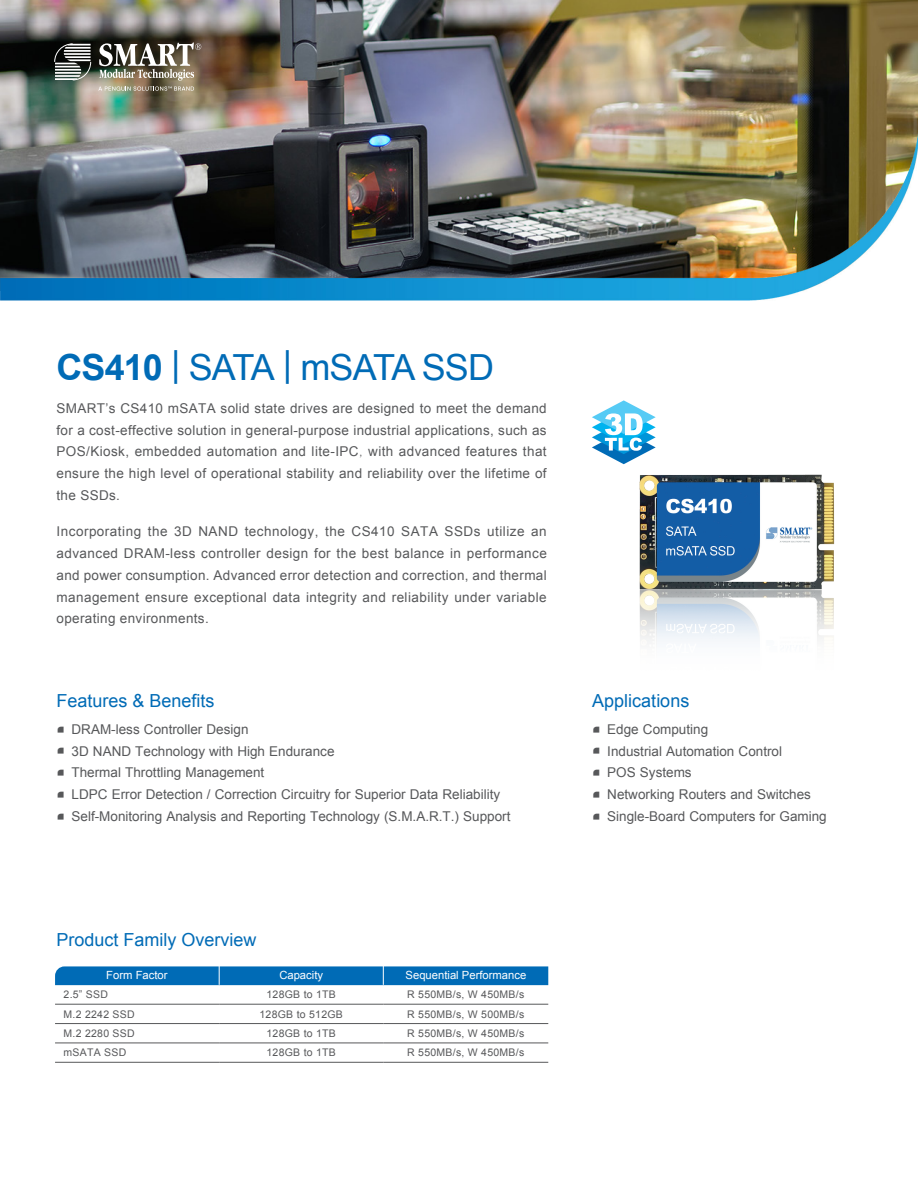
<style>
.page{position:relative;width:918px;height:1188px;background:#fff}
.page>*{position:absolute;margin:0;border:0;box-sizing:border-box;transform-origin:0 0}
.t1{font:36px "Arial";letter-spacing:-.025em;color:#006bb6}
.SubHeadline{font:18px "Arial";color:#006bb6}
.Body_Text{font:13.5px/21.8px "Arial";color:#57585a;text-align:justify}
.t2{font:11.25px "Arial";color:#fff}
.Table_Text{font:10.5px "Arial";letter-spacing:.025em;color:#57585a}
.s1{font-weight:700}
.s2{font-family:"Adobe Ming Std";font-weight:300}
.s3{font-family:"My Font";font-size:24px}
</style>
<div class="page">
<img style="left:0;top:0;width:918px;height:115px">
<img style="left:0;top:115px;width:918px;height:186px">
<svg style="left:592px;top:400px;width:40px;height:51px"></svg>
<img style="left:598px;top:405px;width:237px;height:237px">
<div style="left:55px;top:966px;width:493px;height:19px;background:#006bb6"></div>
<hr style="left:55px;top:1004px;width:164px;height:1px;background:#57585a">
<hr style="left:219px;top:1004px;width:164px;height:1px;background:#57585a">
<hr style="left:383px;top:1004px;width:165px;height:1px;background:#57585a">
<hr style="left:55px;top:1023px;width:164px;height:1px;background:#57585a">
<hr style="left:219px;top:1023px;width:164px;height:1px;background:#57585a">
<hr style="left:55px;top:1043px;width:164px;height:1px;background:#57585a">
<hr style="left:219px;top:1043px;width:164px;height:1px;background:#57585a">
<hr style="left:383px;top:1043px;width:165px;height:1px;background:#57585a">
<hr style="left:383px;top:1062px;width:165px;height:1px;background:#57585a">
<hr style="left:55px;top:1062px;width:164px;height:1px;background:#57585a">
<hr style="left:219px;top:1062px;width:164px;height:1px;background:#57585a">
<hr style="left:383px;top:1023px;width:165px;height:1px;background:#57585a">
<svg style="left:55px;top:44px;width:36px;height:36px"></svg>
<img style="left:98px;top:42px;width:103px;height:49px">
<p class="t1" style="left:57px;top:344px;width:439px"><span class="s1">CS410</span> | SATA | mSATA SSD</p>
<p class="Body_Text" style="left:57px;top:397px;width:492px">SMART’s CS410 mSATA solid state drives are designed to meet the demand for a cost-effective solution in general-purpose industrial applications, such as POS/Kiosk, embedded automation and lite-IPC<span class="s2">,</span> with advanced features that ensure the high level of operational stability and reliability over the lifetime of the SSDs.</p>
<p class="Body_Text" style="left:57px;top:521px;width:492px">Incorporating the 3D NAND technology, the CS410 SATA SSDs utilize an advanced DRAM-less controller design for the best balance in performance and power consumption. Advanced error detection and correction, and thermal management ensure exceptional data integrity and reliability under variable operating environments.</p>
<p class="SubHeadline" style="left:57px;top:689px;width:160px">Features &amp; Benefits</p>
<p class="Body_Text" style="left:57px;top:718px;width:194px"><span class="s3">•</span> DRAM-less Controller Design</p>
<p class="Body_Text" style="left:57px;top:740px;width:279px"><span class="s3">•</span> 3D NAND Technology with High Endurance</p>
<p class="Body_Text" style="left:57px;top:762px;width:209px"><span class="s3">•</span> Thermal Throttling Management</p>
<p class="Body_Text" style="left:57px;top:784px;width:445px"><span class="s3">•</span> LDPC Error Detection / Correction Circuitry for Superior Data Reliability</p>
<p class="Body_Text" style="left:57px;top:805px;width:455px"><span class="s3">•</span> Self-Monitoring Analysis and Reporting Technology (S.M.A.R.T.) Support</p>
<p class="SubHeadline" style="left:57px;top:928px;width:202px">Product Family Overview</p>
<p class="t2" style="left:106px;top:968px;width:63px">Form Factor</p>
<p class="t2" style="left:279px;top:968px;width:45px">Capacity</p>
<p class="t2" style="left:406px;top:968px;width:122px">Sequential Performance</p>
<p class="Table_Text" style="left:64px;top:988px;width:46px">2.5” SSD</p>
<p class="Table_Text" style="left:267px;top:988px;width:71px">128GB to 1TB</p>
<p class="Table_Text" style="left:407px;top:988px;width:119px">R 550MB/s, W 450MB/s</p>
<p class="Table_Text" style="left:64px;top:1007px;width:73px">M.2 2242 SSD</p>
<p class="Table_Text" style="left:260px;top:1007px;width:85px">128GB to 512GB</p>
<p class="Table_Text" style="left:407px;top:1007px;width:119px">R 550MB/s, W 500MB/s</p>
<p class="Table_Text" style="left:64px;top:1027px;width:73px">M.2 2280 SSD</p>
<p class="Table_Text" style="left:267px;top:1027px;width:71px">128GB to 1TB</p>
<p class="Table_Text" style="left:407px;top:1027px;width:119px">R 550MB/s, W 450MB/s</p>
<p class="Table_Text" style="left:64px;top:1046px;width:64px">mSATA SSD</p>
<p class="Table_Text" style="left:267px;top:1046px;width:71px">128GB to 1TB</p>
<p class="Table_Text" style="left:407px;top:1046px;width:119px">R 550MB/s, W 450MB/s</p>
<p class="SubHeadline" style="left:592px;top:689px;width:99px">Applications</p>
<p class="Body_Text" style="left:592px;top:718px;width:117px"><span class="s3">•</span> Edge Computing</p>
<p class="Body_Text" style="left:592px;top:740px;width:191px"><span class="s3">•</span> Industrial Automation Control</p>
<p class="Body_Text" style="left:592px;top:762px;width:101px"><span class="s3">•</span> POS Systems</p>
<p class="Body_Text" style="left:592px;top:784px;width:220px"><span class="s3">•</span> Networking Routers and Switches</p>
<p class="Body_Text" style="left:592px;top:805px;width:236px"><span class="s3">•</span> Single-Board Computers for Gaming</p>
</div>
